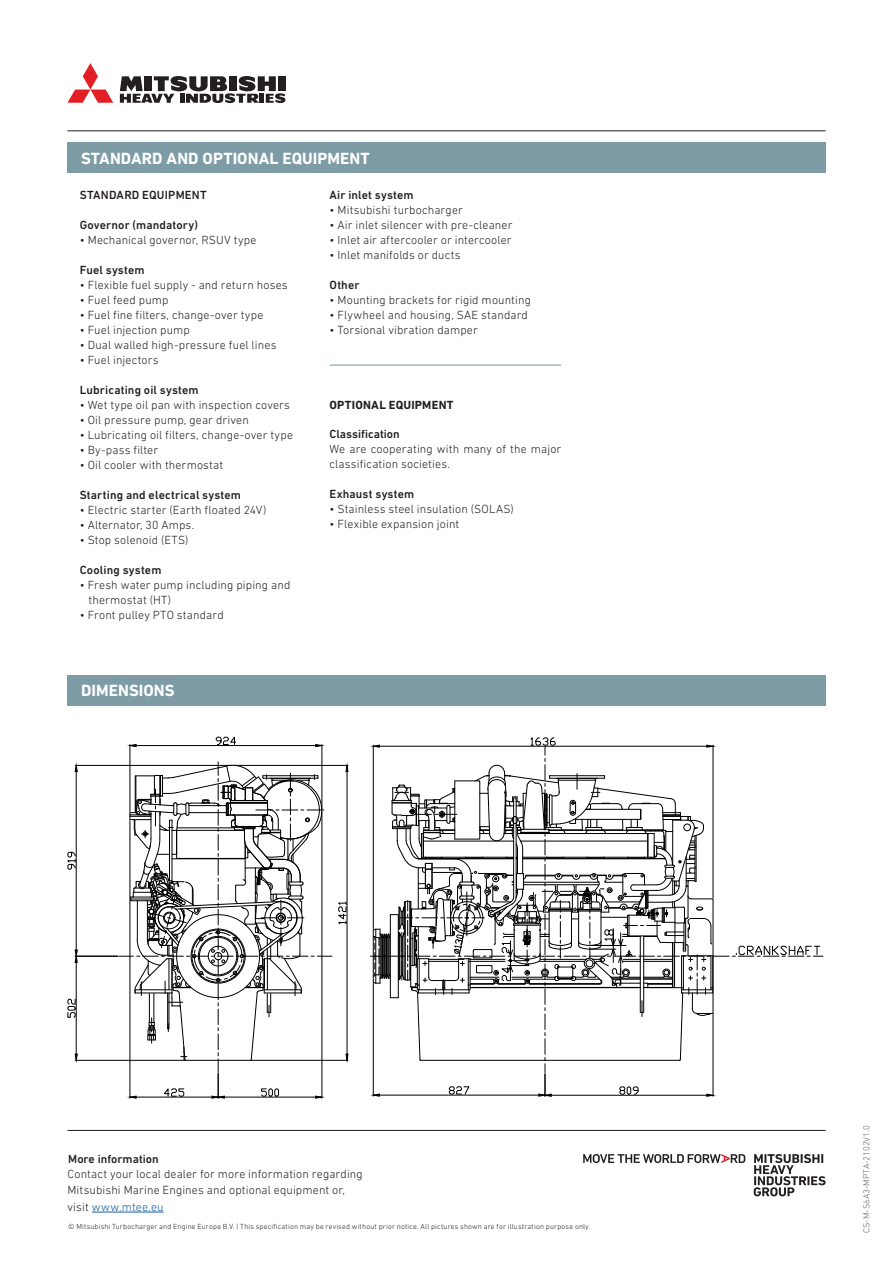
<style>
.page{position:relative;width:893px;height:1263px;background:#fff}
.page>*{position:absolute;margin:0;border:0;box-sizing:border-box;transform-origin:0 0}
.Paragraph{font:700 16.5px "DIN Next LT Pro";letter-spacing:.005em;color:#fff}
.Paragraph-2{font:300 12px/16.5px "DIN Next LT Pro";letter-spacing:.01em;color:#231f20}
.Paragraph-3{font:500 12px "DIN Next LT Pro";letter-spacing:.01em;color:#231f20}
.Paragraph-4{font:700 12px "DIN Next LT Pro";letter-spacing:.015em;color:#231f20}
.t1{font:300 9px "DIN Next LT Pro";color:#6c6d70}
.t2{font:300 7.5px "DIN Next LT Pro";letter-spacing:.02em;color:#231f20}
.s1{color:#175d9e}
</style>
<div class="page">
<div style="left:67px;top:675px;width:759px;height:30px;background:#7e9ca5"></div>
<div style="left:67px;top:142px;width:759px;height:30px;background:#7e9ca5"></div>
<hr style="left:330px;top:365px;width:231px;height:1px;background:#7e9ca5">
<hr style="left:130px;top:744px;width:1px;height:67px;background:#000">
<hr style="left:321px;top:744px;width:1px;height:65px;background:#000">
<hr style="left:136px;top:745px;width:180px;height:1px;background:#000">
<svg style="left:129px;top:744px;width:8px;height:3px"></svg>
<svg style="left:315px;top:744px;width:8px;height:3px"></svg>
<svg style="left:215px;top:736px;width:21px;height:9px"></svg>
<hr style="left:75px;top:1060px;width:109px;height:1px;background:#000">
<hr style="left:76px;top:962px;width:1px;height:92px;background:#000">
<svg style="left:74px;top:1053px;width:4px;height:8px"></svg>
<svg style="left:67px;top:998px;width:9px;height:20px"></svg>
<hr style="left:75px;top:956px;width:43px;height:1px;background:#000">
<hr style="left:75px;top:765px;width:156px;height:1px;background:#000">
<hr style="left:76px;top:772px;width:1px;height:178px;background:#000">
<svg style="left:74px;top:949px;width:4px;height:14px"></svg>
<svg style="left:74px;top:765px;width:4px;height:7px"></svg>
<svg style="left:67px;top:851px;width:9px;height:19px"></svg>
<svg style="left:119px;top:762px;width:230px;height:337px"></svg>
<svg style="left:370px;top:737px;width:453px;height:360px"></svg>
<hr style="left:67px;top:130px;width:759px;height:1px;background:#231f20">
<hr style="left:67px;top:1130px;width:759px;height:1px;background:#231f20">
<hr style="left:92px;top:1212px;width:72px;height:1px;background:#175d9e">
<svg style="left:754px;top:1154px;width:72px;height:42px"></svg>
<svg style="left:583px;top:1154px;width:162px;height:9px"></svg>
<svg style="left:120px;top:76px;width:165px;height:27px"></svg>
<svg style="left:67px;top:63px;width:46px;height:40px"></svg>
<p class="Paragraph" style="left:81px;top:148px;width:290px">STANDARD AND OPTIONAL EQUIPMENT</p>
<p class="Paragraph-3" style="left:80px;top:188px;width:129px">STANDARD EQUIPMENT</p>
<p class="Paragraph-3" style="left:80px;top:218px;width:120px">Governor (mandatory)</p>
<p class="Paragraph-2" style="left:80px;top:231px;width:178px">• Mechanical governor, RSUV type</p>
<p class="Paragraph-3" style="left:80px;top:263px;width:66px">Fuel system</p>
<p class="Paragraph-2" style="left:80px;top:276px;width:209px">• Flexible fuel supply - and return hoses</p>
<p class="Paragraph-2" style="left:80px;top:291px;width:90px">• Fuel feed pump</p>
<p class="Paragraph-2" style="left:80px;top:306px;width:185px">• Fuel fine filters, change-over type</p>
<p class="Paragraph-2" style="left:80px;top:321px;width:112px">• Fuel injection pump</p>
<p class="Paragraph-2" style="left:80px;top:336px;width:198px">• Dual walled high-pressure fuel lines</p>
<p class="Paragraph-2" style="left:80px;top:351px;width:80px">• Fuel injectors</p>
<p class="Paragraph-3" style="left:80px;top:383px;width:121px">Lubricating oil system</p>
<p class="Paragraph-2" style="left:80px;top:396px;width:212px">• Wet type oil pan with inspection covers</p>
<p class="Paragraph-2" style="left:80px;top:411px;width:171px">• Oil pressure pump, gear driven</p>
<p class="Paragraph-2" style="left:80px;top:426px;width:215px">• Lubricating oil filters, change-over type</p>
<p class="Paragraph-2" style="left:80px;top:441px;width:80px">• By-pass filter</p>
<p class="Paragraph-2" style="left:80px;top:456px;width:145px">• Oil cooler with thermostat</p>
<p class="Paragraph-3" style="left:80px;top:488px;width:163px">Starting and electrical system</p>
<p class="Paragraph-2" style="left:80px;top:501px;width:188px">• Electric starter (Earth floated 24V)</p>
<p class="Paragraph-2" style="left:80px;top:516px;width:116px">• Alternator, 30 Amps.</p>
<p class="Paragraph-2" style="left:80px;top:531px;width:110px">• Stop solenoid (ETS)</p>
<p class="Paragraph-3" style="left:80px;top:563px;width:83px">Cooling system</p>
<p class="Paragraph-2" style="left:80px;top:576px;width:212px">• Fresh water pump including piping and</p>
<p class="Paragraph-2" style="left:89px;top:591px;width:84px">thermostat (HT)</p>
<p class="Paragraph-2" style="left:80px;top:606px;width:145px">• Front pulley PTO standard</p>
<p class="Paragraph-3" style="left:330px;top:188px;width:86px">Air inlet system</p>
<p class="Paragraph-2" style="left:330px;top:201px;width:135px">• Mitsubishi turbocharger</p>
<p class="Paragraph-2" style="left:330px;top:216px;width:184px">• Air inlet silencer with pre-cleaner</p>
<p class="Paragraph-2" style="left:330px;top:231px;width:184px">• Inlet air aftercooler or intercooler</p>
<p class="Paragraph-2" style="left:330px;top:246px;width:133px">• Inlet manifolds or ducts</p>
<p class="Paragraph-3" style="left:330px;top:278px;width:31px">Other</p>
<p class="Paragraph-2" style="left:330px;top:291px;width:203px">• Mounting brackets for rigid mounting</p>
<p class="Paragraph-2" style="left:330px;top:306px;width:200px">• Flywheel and housing, SAE standard</p>
<p class="Paragraph-2" style="left:330px;top:321px;width:150px">• Torsional vibration damper</p>
<p class="Paragraph-4" style="left:330px;top:398px;width:125px">OPTIONAL EQUIPMENT</p>
<p class="Paragraph-3" style="left:330px;top:427px;width:72px">Classification</p>
<p class="Paragraph-2" style="left:330px;top:441px;width:233px;line-height:15px">We are cooperating with many of the major classification societies.</p>
<p class="Paragraph-3" style="left:330px;top:487px;width:86px">Exhaust system</p>
<p class="Paragraph-2" style="left:330px;top:500px;width:186px">• Stainless steel insulation (SOLAS)</p>
<p class="Paragraph-2" style="left:330px;top:515px;width:131px">• Flexible expansion joint</p>
<p class="Paragraph" style="left:81px;top:681px;width:95px">DIMENSIONS</p>
<p class="Paragraph-3" style="left:68px;top:1152px;width:92px">More information</p>
<p class="Paragraph-2" style="left:67px;top:1165px;width:297px">Contact your local dealer for more information regarding<br>Mitsubishi Marine Engines and optional equipment or, visit <span class="s1">www.mtee.eu</span></p>
<p class="t2" style="left:68px;top:1222px;width:524px">© Mitsubishi Turbocharger and Engine Europe B.V. | This specification may be revised without prior notice. All pictures shown are for illustration purpose only.</p>
<p class="t1" style="left:861px;top:1233px;width:110px;rotate:-90deg">CS-M-S6A3-MPTA-2102V1.0</p>
</div>
